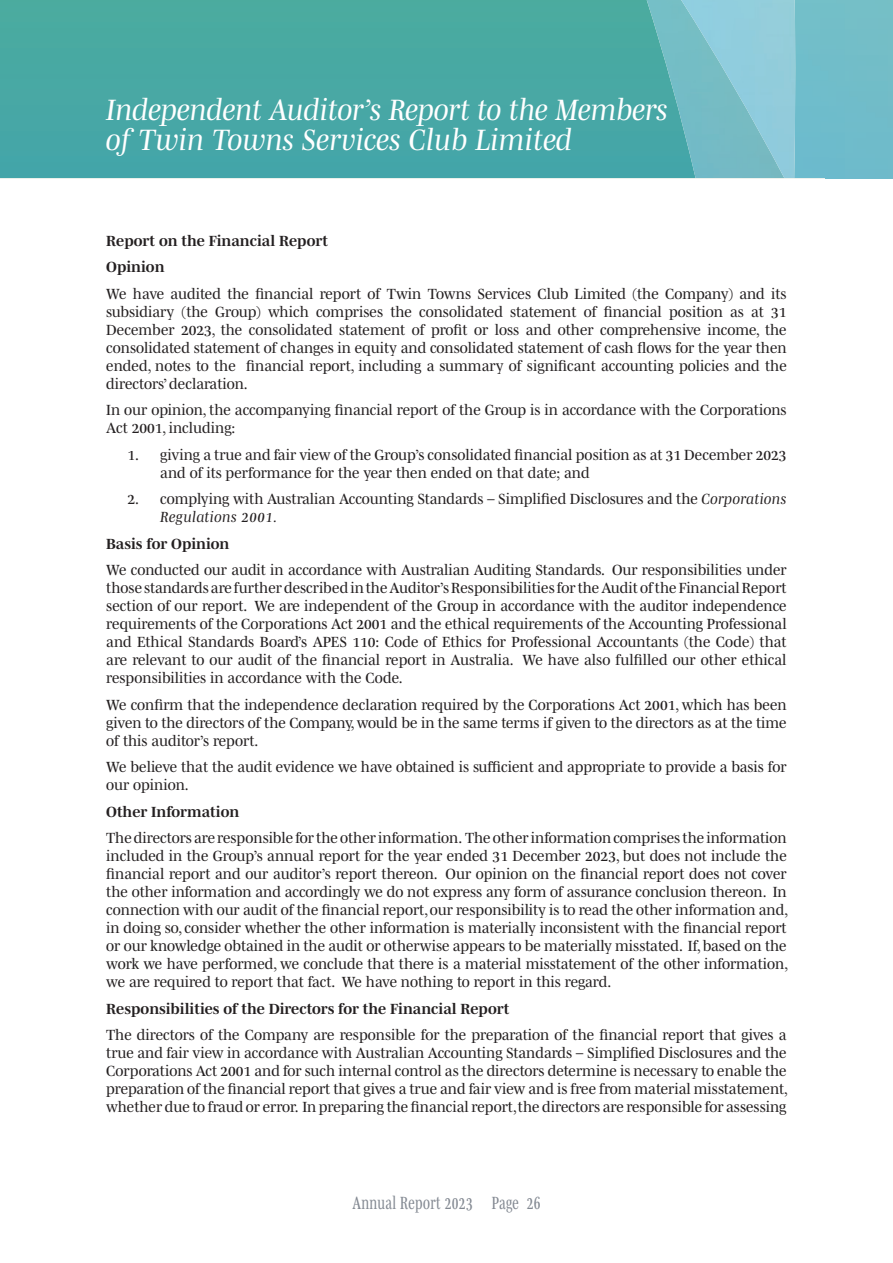
<style>
.page{position:relative;width:893px;height:1263px;background:#fff}
.page>*{position:absolute;margin:0;border:0;box-sizing:border-box;transform-origin:0 0}
.HEAD_1B{font:italic 30px/30px "Mencken Std";letter-spacing:-.01em;color:#fff}
.t1{font:18px "Mencken Std Narrow";letter-spacing:.02em;color:#838992}
.t2{font:15px/18px "Mencken Std";color:#231f20;text-align:justify}
.t3{font:700 15px "Mencken Std";color:#231f20}
.t4{font:italic 15px "Mencken Std";letter-spacing:.02em;color:#231f20}
.s1{font-style:italic}
</style>
<div class="page">
<div style="left:0;top:0;width:647px;height:178px;background:#48a8a4"></div>
<img style="left:647px;top:0;width:34px;height:178px">
<img style="left:681px;top:0;width:115px;height:178px">
<p class="HEAD_1B" style="left:106px;top:94px;width:563px">Independent Auditor’s Report to the Members of Twin Towns Services Club Limited</p>
<p class="t3" style="left:106px;top:232px;width:223px">Report on the Financial Report</p>
<p class="t3" style="left:106px;top:258px;width:60px">Opinion</p>
<p class="t2" style="left:106px;top:284px;width:682px">We have audited the financial report of Twin Towns Services Club Limited (the Company) and its subsidiary (the Group) which comprises the consolidated statement of financial position as at 31<br>December 2023, the consolidated statement of profit or loss and other comprehensive income, the consolidated statement of changes in equity and consolidated statement of cash flows for the year then ended, notes to the financial report, including a summary of significant accounting policies and the directors’ declaration.</p>
<p class="t2" style="left:106px;top:401px;width:682px">In our opinion, the accompanying financial report of the Group is in accordance with the Corporations<br>Act 2001, including:</p>
<p class="t2" style="left:128px;top:445px;width:660px">1. giving a true and fair view of the Group’s consolidated financial position as at 31 December 2023</p>
<p class="t2" style="left:160px;top:463px;width:431px">and of its performance for the year then ended on that date; and</p>
<p class="t2" style="left:128px;top:490px;width:661px">2. complying with Australian Accounting Standards – Simplified Disclosures and the <span class="s1">Corporations</span></p>
<p class="t4" style="left:160px;top:508px;width:118px">Regulations 2001.</p>
<p class="t3" style="left:106px;top:535px;width:125px">Basis for Opinion</p>
<p class="t2" style="left:106px;top:561px;width:682px">We conducted our audit in accordance with Australian Auditing Standards. Our responsibilities under those standards are further described in the Auditor’s Responsibilities for the Audit of the Financial Report section of our report. We are independent of the Group in accordance with the auditor independence requirements of the Corporations Act 2001 and the ethical requirements of the Accounting Professional and Ethical Standards Board’s APES 110: Code of Ethics for Professional Accountants (the Code) that are relevant to our audit of the financial report in Australia. We have also fulfilled our other ethical responsibilities in accordance with the Code.</p>
<p class="t2" style="left:106px;top:695px;width:682px">We confirm that the independence declaration required by the Corporations Act 2001, which has been given to the directors of the Company, would be in the same terms if given to the directors as at the time of this auditor’s report.</p>
<p class="t2" style="left:106px;top:758px;width:682px">We believe that the audit evidence we have obtained is sufficient and appropriate to provide a basis for our opinion.</p>
<p class="t3" style="left:106px;top:803px;width:135px">Other Information</p>
<p class="t2" style="left:106px;top:829px;width:683px">The directors are responsible for the other information. The other information comprises the information included in the Group’s annual report for the year ended 31 December 2023, but does not include the financial report and our auditor’s report thereon. Our opinion on the financial report does not cover the other information and accordingly we do not express any form of assurance conclusion thereon. In connection with our audit of the financial report, our responsibility is to read the other information and, in doing so, consider whether the other information is materially inconsistent with the financial report or our knowledge obtained in the audit or otherwise appears to be materially misstated. If, based on the work we have performed, we conclude that there is a material misstatement of the other information, we are required to report that fact. We have nothing to report in this regard.</p>
<p class="t3" style="left:106px;top:1000px;width:405px">Responsibilities of the Directors for the Financial Report</p>
<p class="t2" style="left:106px;top:1026px;width:683px">The directors of the Company are responsible for the preparation of the financial report that gives a true and fair view in accordance with Australian Accounting Standards – Simplified Disclosures and the Corporations Act 2001 and for such internal control as the directors determine is necessary to enable the preparation of the financial report that gives a true and fair view and is free from material misstatement, whether due to fraud or error. In preparing the financial report, the directors are responsible for assessing</p>
<p class="t1" style="left:352px;top:1193px;width:190px">Annual Report 2023 Page 26</p>
</div>
